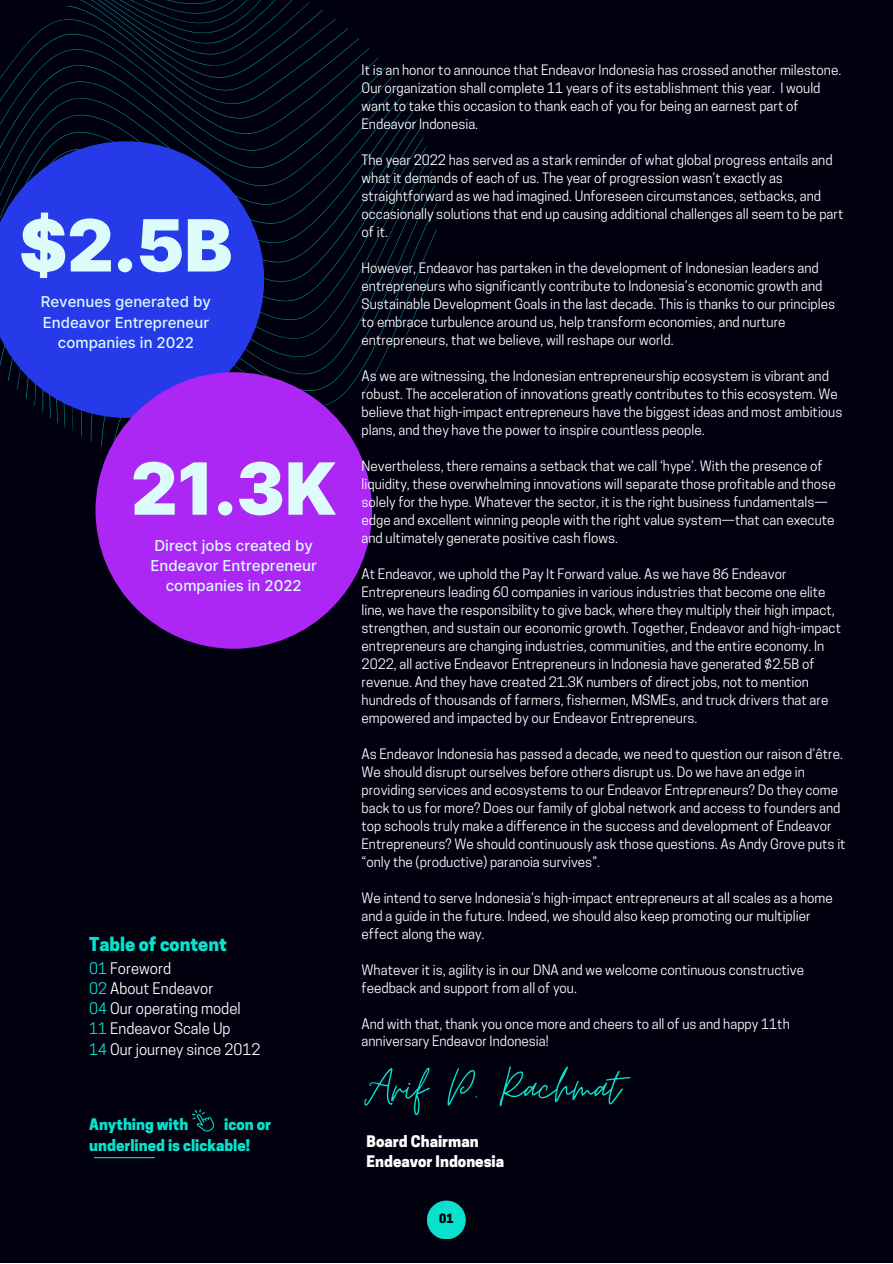
<style>
.page{position:relative;width:893px;height:1264px;background:#fff}
.page>*{position:absolute;margin:0;border:0;box-sizing:border-box;transform-origin:0 0}
.t1{font:900 72px "Inter";color:#dcfbfa}
.t2{font:54px "Moon Time";color:#09e1cd}
.t3{font:800 18px "Cooper Hewitt";color:#09e1cd}
.t4{font:500 15px/20.2px "Inter";color:#dcfbfa;text-align:center}
.t5{font:15px/20.2px "Cooper Hewitt";color:#fff}
.t6{font:800 15px/20.2px "Cooper Hewitt";color:#09e1cd}
.t7{font:800 15px/20.2px "Cooper Hewitt";color:#fff}
.t8{font:13.5px/18px "Cooper Hewitt";color:#fff}
.t9{font:800 12px "Cooper Hewitt";color:#01000f}
.s1{color:#09e1cd}
</style>
<div class="page">
<div style="left:0;top:0;width:892px;height:1262px;background:#01000f"></div>
<img style="left:0;top:0;width:437px;height:462px">
<svg style="left:0;top:141px;width:264px;height:277px;background:#2031c6"></svg>
<div style="left:95px;top:372px;width:277px;height:276px;background:#ac27f4;border-radius:50%"></div>
<div style="left:427px;top:1200px;width:38px;height:39px;background:#09e1cd;border-radius:50%"></div>
<svg style="left:192px;top:1109px;width:22px;height:22px"></svg>
<hr style="left:94px;top:1157px;width:61px;height:1px;background:#09e1cd">
<h1 class="t1" style="left:19px;top:202px;width:215px">$2.5B</h1>
<p class="t4" style="left:41px;top:292px;width:172px">Revenues generated by<br>Endeavor Entrepreneur companies in 2022</p>
<h1 class="t1" style="left:131px;top:445px;width:207px">21.3K</h1>
<p class="t4" style="left:151px;top:535px;width:168px">Direct jobs created by<br>Endeavor Entrepreneur companies in 2022</p>
<h3 class="t3" style="left:89px;top:937px;width:139px">Table of content</h3>
<p class="t5" style="left:89px;top:959px;width:173px"><span class="s1">01</span> Foreword<br><span class="s1">02</span> About Endeavor<br><span class="s1">04</span> Our operating model<br><span class="s1">11</span> Endeavor Scale Up<br><span class="s1">14</span> Our journey since 2012</p>
<p class="t6" style="left:89px;top:1116px;width:100px">Anything with</p>
<p class="t6" style="left:89px;top:1116px;width:183px;text-indent:135px">icon or underlined is clickable!</p>
<p class="t8" style="left:361px;top:62px;width:481px">It is an honor to announce that Endeavor Indonesia has crossed another milestone.<br>Our organization shall complete 11 years of its establishment this year. I would want to take this occasion to thank each of you for being an earnest part of Endeavor Indonesia.</p>
<p class="t8" style="left:361px;top:152px;width:483px">The year 2022 has served as a stark reminder of what global progress entails and what it demands of each of us. The year of progression wasn’t exactly as straightforward as we had imagined. Unforeseen circumstances, setbacks, and occasionally solutions that end up causing additional challenges all seem to be part of it.</p>
<p class="t8" style="left:361px;top:260px;width:475px">However, Endeavor has partaken in the development of Indonesian leaders and entrepreneurs who significantly contribute to Indonesia’s economic growth and Sustainable Development Goals in the last decade. This is thanks to our principles to embrace turbulence around us, help transform economies, and nurture entrepreneurs, that we believe, will reshape our world.</p>
<p class="t8" style="left:361px;top:368px;width:482px">As we are witnessing, the Indonesian entrepreneurship ecosystem is vibrant and robust. The acceleration of innovations greatly contributes to this ecosystem. We believe that high-impact entrepreneurs have the biggest ideas and most ambitious plans, and they have the power to inspire countless people.</p>
<p class="t8" style="left:361px;top:458px;width:475px">Nevertheless, there remains a setback that we call ‘hype’. With the presence of liquidity, these overwhelming innovations will separate those profitable and those solely for the hype. Whatever the sector, it is the right business fundamentals— edge and excellent winning people with the right value system—that can execute and ultimately generate positive cash flows.</p>
<p class="t8" style="left:361px;top:566px;width:481px">At Endeavor, we uphold the Pay It Forward value. As we have 86 Endeavor Entrepreneurs leading 60 companies in various industries that become one elite line, we have the responsibility to give back, where they multiply their high impact, strengthen, and sustain our economic growth. Together, Endeavor and high-impact entrepreneurs are changing industries, communities, and the entire economy. In 2022, all active Endeavor Entrepreneurs in Indonesia have generated $2.5B of revenue. And they have created 21.3K numbers of direct jobs, not to mention hundreds of thousands of farmers, fishermen, MSMEs, and truck drivers that are empowered and impacted by our Endeavor Entrepreneurs.</p>
<p class="t8" style="left:361px;top:746px;width:485px">As Endeavor Indonesia has passed a decade, we need to question our raison d’être.<br>We should disrupt ourselves before others disrupt us. Do we have an edge in providing services and ecosystems to our Endeavor Entrepreneurs? Do they come back to us for more? Does our family of global network and access to founders and top schools truly make a difference in the success and development of Endeavor Entrepreneurs? We should continuously ask those questions. As Andy Grove puts it “only the (productive) paranoia survives”.</p>
<p class="t8" style="left:361px;top:890px;width:472px">We intend to serve Indonesia’s high-impact entrepreneurs at all scales as a home and a guide in the future. Indeed, we should also keep promoting our multiplier effect along the way.</p>
<p class="t8" style="left:361px;top:962px;width:444px">Whatever it is, agility is in our DNA and we welcome continuous constructive feedback and support from all of you.</p>
<p class="t8" style="left:361px;top:1016px;width:429px">And with that, thank you once more and cheers to all of us and happy 11th anniversary Endeavor Indonesia!</p>
<h2 class="t2" style="left:364px;top:1054px;width:257px">Arif P. Rachmat</h2>
<p class="t7" style="left:366px;top:1132px;width:139px">Board Chairman<br>Endeavor Indonesia</p>
<p class="t9" style="left:439px;top:1213px;width:16px">01</p>
</div>
